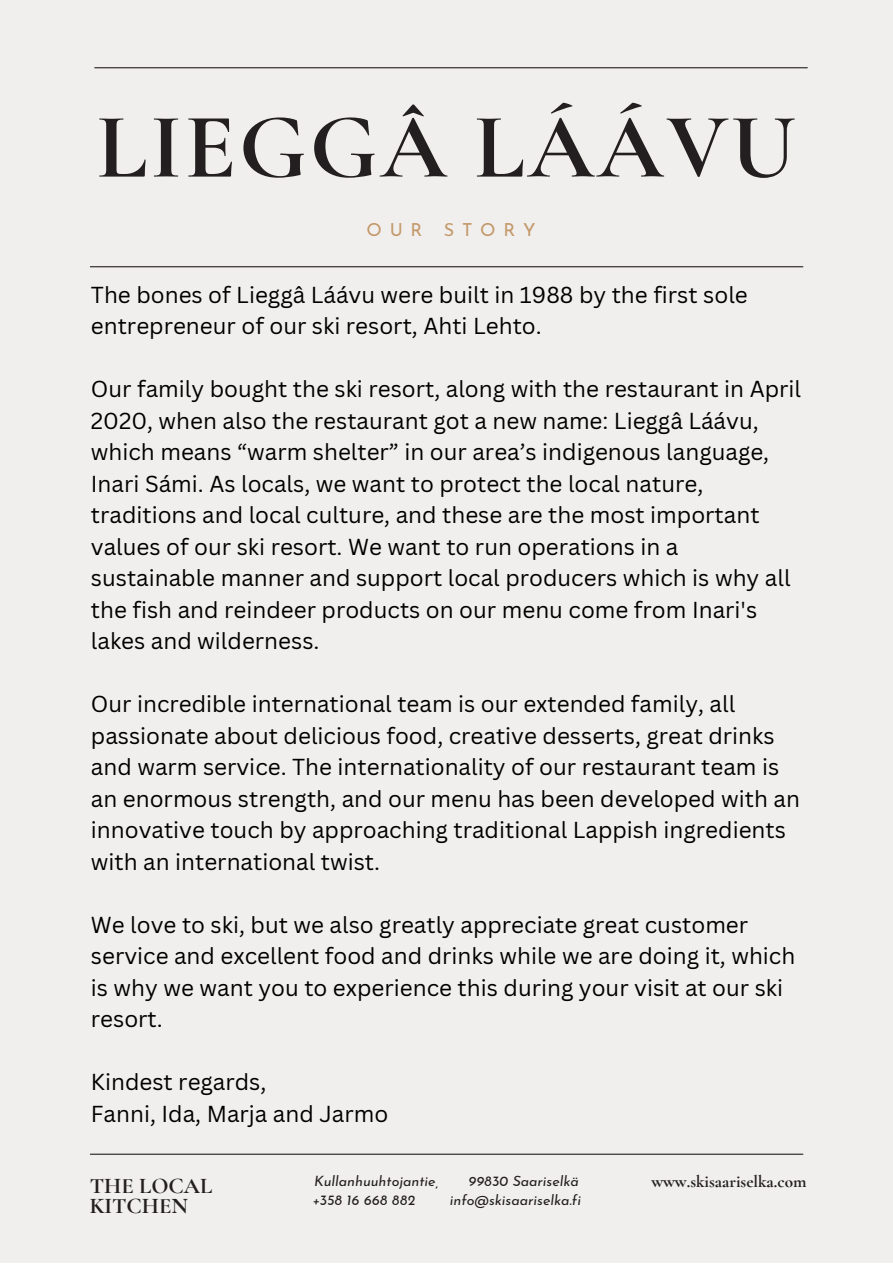
<style>
.page{position:relative;width:893px;height:1264px;background:#fff}
.page>*{position:absolute;margin:0;border:0;box-sizing:border-box;transform-origin:0 0}
.t1{font:700 92.85px "Cormorant Garamond";letter-spacing:.03em;color:#231f20}
.t2{font:22.5px/31.5px "Canva Sans";color:#000}
.t3{font:700 22.5px "Cormorant Garamond";color:#231f20}
.t4{font:18px "Josefin Sans";letter-spacing:.43em;color:#c3996b}
.t5{font:700 17.25px "Cormorant Garamond";color:#231f20}
.t6{font:italic 14.25px "Josefin Sans";color:#231f20}
</style>
<div class="page">
<div style="left:0;top:0;width:892px;height:1262px;background:#f1efee"></div>
<hr style="left:90px;top:266px;width:712px;height:1px;background:#231f20">
<hr style="left:90px;top:1153px;width:712px;height:1px;background:#231f20">
<hr style="left:95px;top:67px;width:712px;height:1px;background:#231f20">
<p class="t1" style="left:97px;top:91px;width:700px">LIEGGÂ LÁÁVU</p>
<p class="t4" style="left:366px;top:223px;width:170px">OUR STORY</p>
<p class="t2" style="left:91px;top:278px;width:658px">The bones of Lieggâ Láávu were built in 1988 by the first sole entrepreneur of our ski resort, Ahti Lehto.</p>
<p class="t2" style="left:91px;top:373px;width:711px">Our family bought the ski resort, along with the restaurant in April 2020, when also the restaurant got a new name: Lieggâ Láávu, which means “warm shelter” in our area’s indigenous language, Inari Sámi. As locals, we want to protect the local nature, traditions and local culture, and these are the most important values of our ski resort. We want to run operations in a sustainable manner and support local producers which is why all the fish and reindeer products on our menu come from Inari's lakes and wilderness.</p>
<p class="t2" style="left:91px;top:688px;width:710px">Our incredible international team is our extended family, all passionate about delicious food, creative desserts, great drinks and warm service. The internationality of our restaurant team is an enormous strength, and our menu has been developed with an innovative touch by approaching traditional Lappish ingredients with an international twist.</p>
<p class="t2" style="left:91px;top:908px;width:706px">We love to ski, but we also greatly appreciate great customer service and excellent food and drinks while we are doing it, which is why we want you to experience this during your visit at our ski resort.</p>
<p class="t2" style="left:91px;top:1065px;width:177px">Kindest regards,</p>
<p class="t2" style="left:91px;top:1097px;width:299px">Fanni, Ida, Marja and Jarmo</p>
<p class="t3" style="left:90px;top:1172px;width:124px">THE LOCAL</p>
<p class="t3" style="left:90px;top:1192px;width:100px">KITCHEN</p>
<p class="t6" style="left:314px;top:1174px;width:126px">Kullanhuuhtojantie,</p>
<p class="t6" style="left:468px;top:1174px;width:112px">99830 Saariselkä</p>
<p class="t6" style="left:312px;top:1193px;width:105px">+358 16 668 882</p>
<p class="t6" style="left:450px;top:1193px;width:133px">info@skisaariselka.fi</p>
<p class="t5" style="left:651px;top:1171px;width:157px">www.skisaariselka.com</p>
</div>
